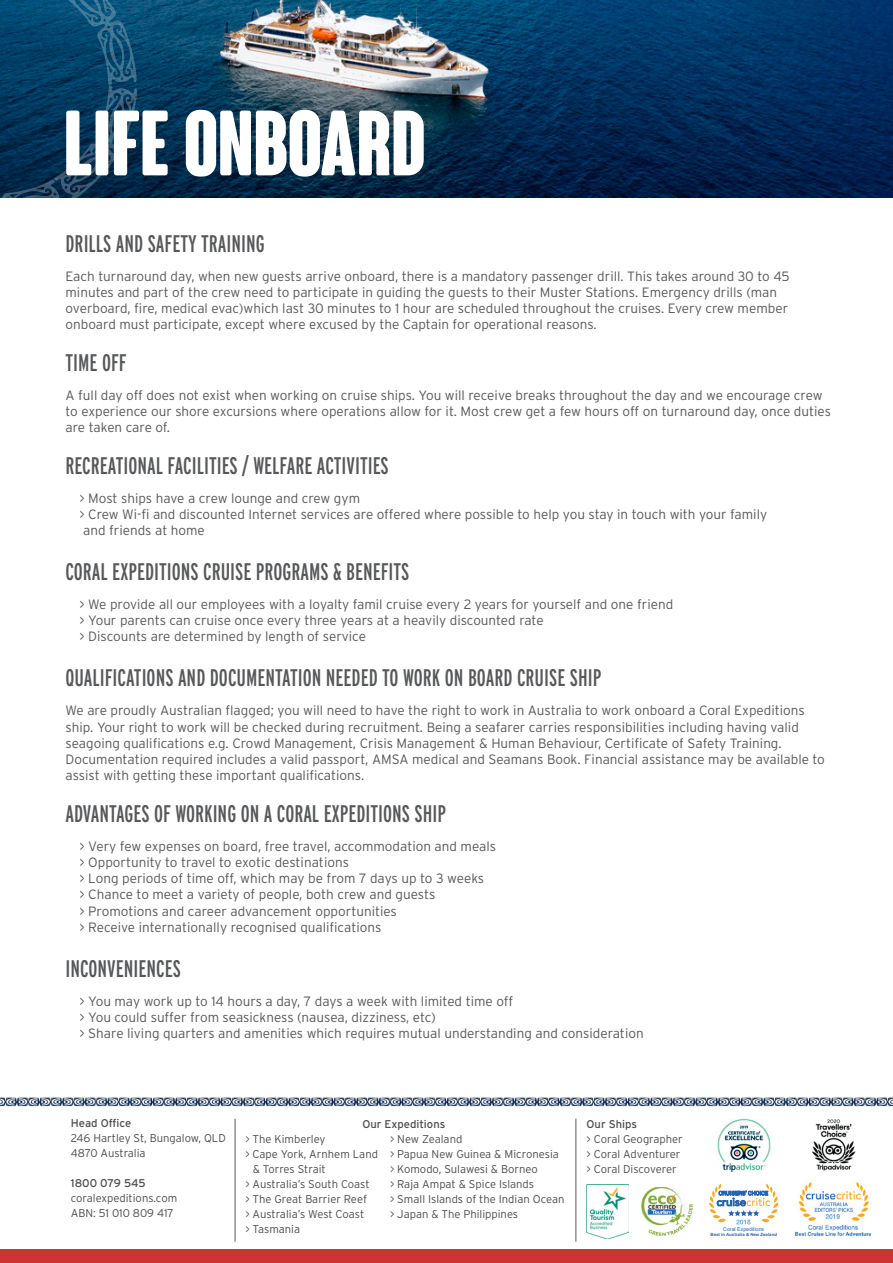
<style>
.page{position:relative;width:893px;height:1263px;background:#fff}
.page>*{position:absolute;margin:0;border:0;box-sizing:border-box;transform-origin:0 0}
.t1{font:700 condensed 90px "Coluna Rounded";color:#fff}
.t2{font:extra-condensed 24px "Interstate";color:#57585a}
.t3{font:300 13.5px/16.2px "Interstate";color:#57585a}
.t4{font:300 11.25px/15px "Interstate";color:#4b4c4d}
.t5{font:11.25px "Interstate";color:#4b4c4d}
.t6{font:5.25px "Arial";color:#2463b0}
.t7{font:700 4.35px "Arial";color:#2463b0}
</style>
<div class="page">
<img style="left:137px;top:0;width:756px;height:197px">
<svg style="left:0;top:0;width:137px;height:197px;background:#074066"></svg>
<div style="left:61px;top:104px;width:374px;height:84px;background:#231f20;opacity:.15"></div>
<div style="left:0;top:1249px;width:893px;height:14px;background:#cf3432"></div>
<img style="left:641px;top:1187px;width:52px;height:48px">
<img style="left:587px;top:1184px;width:41px;height:54px">
<img style="left:717px;top:1118px;width:54px;height:54px">
<img style="left:812px;top:1119px;width:44px;height:52px">
<svg style="left:709px;top:1184px;width:69px;height:40px"></svg>
<img style="left:795px;top:1182px;width:77px;height:55px">
<img style="left:0;top:1097px;width:893px;height:10px">
<hr style="left:235px;top:1119px;width:1px;height:123px;background:#57585a">
<hr style="left:576px;top:1119px;width:1px;height:123px;background:#57585a">
<p class="t1" style="left:64px;top:95px;width:363px">LIFE ONBOARD</p>
<p class="t2" style="left:66px;top:229px;width:201px">DRILLS AND SAFETY TRAINING</p>
<p class="t3" style="left:66px;top:268px;width:726px">Each turnaround day, when new guests arrive onboard, there is a mandatory passenger drill. This takes around 30 to 45 minutes and part of the crew need to participate in guiding the guests to their Muster Stations. Emergency drills (man overboard, fire, medical evac)which last 30 minutes to 1 hour are scheduled throughout the cruises. Every crew member onboard must participate, except where excused by the Captain for operational reasons.</p>
<p class="t2" style="left:66px;top:348px;width:63px">TIME OFF</p>
<p class="t3" style="left:66px;top:387px;width:767px">A full day off does not exist when working on cruise ships. You will receive breaks throughout the day and we encourage crew to experience our shore excursions where operations allow for it. Most crew get a few hours off on turnaround day, once duties are taken care of.</p>
<p class="t2" style="left:66px;top:451px;width:325px">RECREATIONAL FACILITIES / WELFARE ACTIVITIES</p>
<p class="t3" style="left:80px;top:490px;width:282px">&gt; Most ships have a crew lounge and crew gym</p>
<p class="t3" style="left:80px;top:506px;width:689px">&gt; Crew Wi-fi and discounted Internet services are offered where possible to help you stay in touch with your family and friends at home</p>
<p class="t2" style="left:66px;top:557px;width:345px">CORAL EXPEDITIONS CRUISE PROGRAMS &amp; BENEFITS</p>
<p class="t3" style="left:80px;top:596px;width:595px">&gt; We provide all our employees with a loyalty famil cruise every 2 years for yourself and one friend</p>
<p class="t3" style="left:80px;top:612px;width:466px">&gt; Your parents can cruise once every three years at a heavily discounted rate</p>
<p class="t3" style="left:80px;top:628px;width:288px">&gt; Discounts are determined by length of service</p>
<p class="t2" style="left:66px;top:663px;width:537px">QUALIFICATIONS AND DOCUMENTATION NEEDED TO WORK ON BOARD CRUISE SHIP</p>
<p class="t3" style="left:66px;top:702px;width:761px">We are proudly Australian flagged; you will need to have the right to work in Australia to work onboard a Coral Expeditions ship. Your right to work will be checked during recruitment. Being a seafarer carries responsibilities including having valid seagoing qualifications e.g. Crowd Management, Crisis Management &amp; Human Behaviour, Certificate of Safety Training.<br>Documentation required includes a valid passport, AMSA medical and Seamans Book. Financial assistance may be available to assist with getting these important qualifications.</p>
<p class="t2" style="left:66px;top:799px;width:382px">ADVANTAGES OF WORKING ON A CORAL EXPEDITIONS SHIP</p>
<p class="t3" style="left:80px;top:838px;width:418px">&gt; Very few expenses on board, free travel, accommodation and meals</p>
<p class="t3" style="left:80px;top:854px;width:271px">&gt; Opportunity to travel to exotic destinations</p>
<p class="t3" style="left:80px;top:870px;width:406px">&gt; Long periods of time off, which may be from 7 days up to 3 weeks</p>
<p class="t3" style="left:80px;top:886px;width:357px">&gt; Chance to meet a variety of people, both crew and guests</p>
<p class="t3" style="left:80px;top:902px;width:319px">&gt; Promotions and career advancement opportunities</p>
<p class="t3" style="left:80px;top:919px;width:303px">&gt; Receive internationally recognised qualifications</p>
<p class="t2" style="left:66px;top:954px;width:117px">INCONVENIENCES</p>
<p class="t3" style="left:80px;top:993px;width:435px">&gt; You may work up to 14 hours a day, 7 days a week with limited time off</p>
<p class="t3" style="left:80px;top:1009px;width:358px">&gt; You could suffer from seasickness (nausea, dizziness, etc)</p>
<p class="t3" style="left:80px;top:1025px;width:566px">&gt; Share living quarters and amenities which requires mutual understanding and consideration</p>
<p class="t5" style="left:71px;top:1116px;width:62px">Head Office</p>
<p class="t4" style="left:71px;top:1131px;width:156px">246 Hartley St, Bungalow, QLD</p>
<p class="t4" style="left:71px;top:1146px;width:76px">4870 Australia</p>
<p class="t5" style="left:71px;top:1176px;width:76px">1800 079 545</p>
<p class="t4" style="left:71px;top:1191px;width:108px">coralexpeditions.com</p>
<p class="t4" style="left:71px;top:1206px;width:104px">ABN: 51 010 809 417</p>
<p class="t5" style="left:362px;top:1117px;width:85px">Our Expeditions</p>
<p class="t5" style="left:587px;top:1117px;width:52px">Our Ships</p>
<p class="t4" style="left:587px;top:1132px;width:98px">&gt; Coral Geographer</p>
<p class="t4" style="left:587px;top:1147px;width:95px">&gt; Coral Adventurer</p>
<p class="t4" style="left:587px;top:1162px;width:92px">&gt; Coral Discoverer</p>
<p class="t4" style="left:245px;top:1131px;width:82px">&gt; The Kimberley</p>
<p class="t4" style="left:245px;top:1146px;width:134px">&gt; Cape York, Arnhem Land</p>
<p class="t4" style="left:253px;top:1161px;width:74px">&amp; Torres Strait</p>
<p class="t4" style="left:245px;top:1176px;width:126px">&gt; Australia’s South Coast</p>
<p class="t4" style="left:245px;top:1191px;width:123px">&gt; The Great Barrier Reef &gt; Australia’s West Coast</p>
<p class="t4" style="left:245px;top:1221px;width:56px">&gt; Tasmania</p>
<p class="t4" style="left:390px;top:1131px;width:170px">&gt; New Zealand<br>&gt; Papua New Guinea &amp; Micronesia</p>
<p class="t4" style="left:390px;top:1161px;width:149px">&gt; Komodo, Sulawesi &amp; Borneo</p>
<p class="t4" style="left:390px;top:1176px;width:146px">&gt; Raja Ampat &amp; Spice Islands</p>
<p class="t4" style="left:390px;top:1191px;width:176px">&gt; Small Islands of the Indian Ocean</p>
<p class="t4" style="left:390px;top:1206px;width:130px">&gt; Japan &amp; The Philippines</p>
<p class="t6" style="left:723px;top:1225px;width:42px">Coral Expeditions</p>
<p class="t7" style="left:711px;top:1231px;width:68px">Best in Australia &amp; New Zealand</p>
</div>
